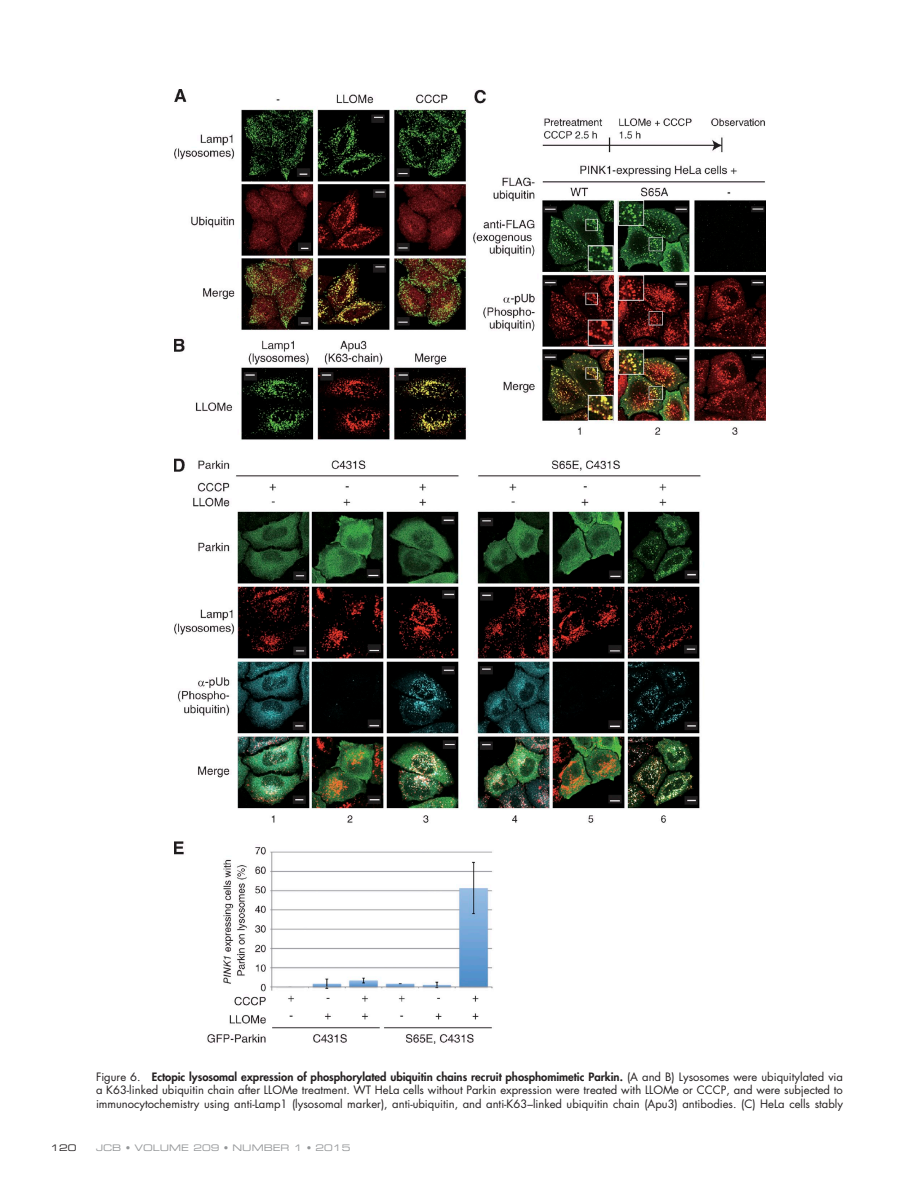
<style>
.page{position:relative;width:918px;height:1188px;background:#fff}
.page>*{position:absolute;margin:0;border:0;box-sizing:border-box;transform-origin:0 0}
.t1{font:11.25px/13.5px "Futura Std";color:#231f20;text-align:justify}
.t2{font:9px "Eurostile LT Std Ex 2";color:#949698}
.t3{font:9px "Eurostile LT Std Ex 2";color:#231f20}
.s1{font-weight:800}
</style>
<div class="page">
<img style="left:174px;top:90px;width:591px;height:954px">
<p class="t1" style="left:96px;top:1070px;width:749px">Figure 6. <span class="s1">Ectopic lysosomal expression of phosphorylated ubiquitin chains recruit phosphomimetic Parkin.</span> (A and B) Lysosomes were ubiquitylated via a K63-linked ubiquitin chain after LLOMe treatment. WT HeLa cells without Parkin expression were treated with LLOMe or CCCP, and were subjected to immunocytochemistry using anti-Lamp1 (lysosomal marker), anti-ubiquitin, and anti-K63–linked ubiquitin chain (Apu3) antibodies. (C) HeLa cells stably</p>
<p class="t3" style="left:50px;top:1142px;width:28px">120</p>
<p class="t2" style="left:96px;top:1142px;width:256px">JCB • VOLUME 209 • NUMBER 1 • 2015</p>
</div>
